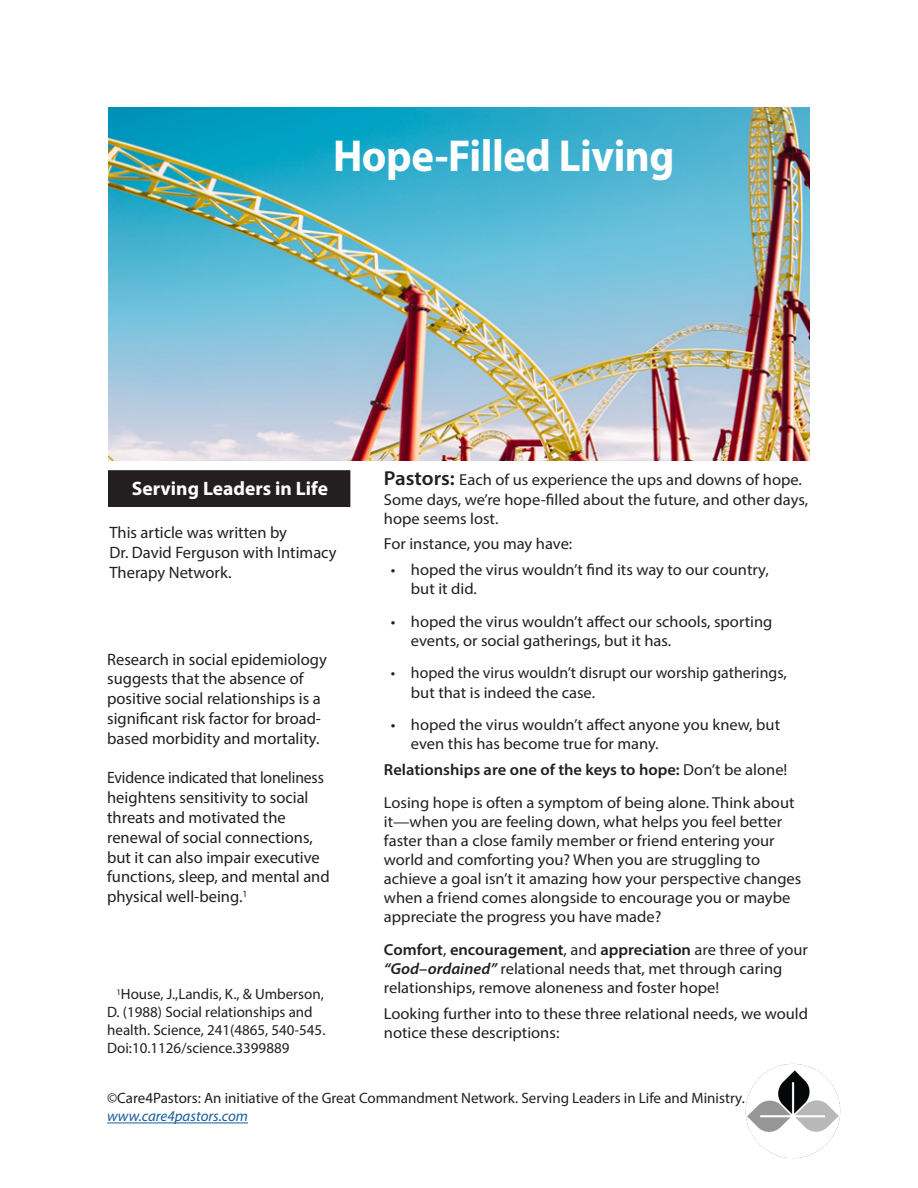
<style>
.page{position:relative;width:918px;height:1188px;background:#fff}
.page>*{position:absolute;margin:0;border:0;box-sizing:border-box;transform-origin:0 0}
.t1{font:700 45px "Myriad Pro";letter-spacing:-.01em;color:#fff;scale:.95 1}
.t2{font:700 19.5px "Myriad Pro";color:#fff}
.t3{font:16.5px/19.8px "Myriad Pro";color:#231f20}
.t4{font:16.5px/19.8px "Myriad Pro";color:#231f20;scale:.95 1}
.t5{font:15.9px/19px "Myriad Pro";color:#231f20;scale:1.04 1}
.t6{font:15.9px/19px "Myriad Pro";color:#231f20}
.t7{font:600 15.9px "Myriad Pro";color:#231f20;scale:1.04 1}
.t8{font:15px/18px "Myriad Pro";color:#231f20}
.t9{font:italic 15px "Myriad Pro";color:#175d9e}
.s1{font-weight:600;font-size:20.25px}
.s2{font-weight:400}
.s3{font-weight:600}
.s4{font-weight:600;font-style:italic}
</style>
<div class="page">
<img style="left:745px;top:1063px;width:95px;height:96px">
<hr style="left:107px;top:1123px;width:141px;height:1px;background:#175d9e">
<div style="left:109px;top:471px;width:241px;height:35px;background:#231f20"></div>
<div style="left:108px;top:470px;width:242px;height:37px;border:2px solid #231f20"></div>
<img style="left:108px;top:108px;width:702px;height:352px">
<p class="t1" style="left:333px;top:126px;width:361px">Hope-Filled Living</p>
<p class="t2" style="left:132px;top:476px;width:198px">Serving Leaders in Life</p>
<p class="t3" style="left:110px;top:523px;width:229px">This article was written by<br>Dr. David Ferguson with Intimacy<br>Therapy Network.</p>
<p class="t3" style="left:107px;top:649px;width:221px">Research in social epidemiology suggests that the absence of positive social relationships is a significant risk factor for broad&shy;based morbidity and mortality.</p>
<p class="t4" style="left:107px;top:768px;width:236px">Evidence indicated that loneliness heightens sensitivity to social threats and motivated the renewal of social connections, but it can also impair executive functions, sleep, and mental and physical well-being.<sup>1</sup></p>
<p class="t8" style="left:107px;top:985px;width:220px;text-indent:9px"><sup>1</sup>House, J.,Landis, K., &amp; Umberson, D. (1988) Social relationships and health. Science, 241(4865, 540-545.<br>Doi:10.1126/science.3399889</p>
<p class="t5" style="left:384px;top:470px;width:409px"><span class="s1">Pastors:</span> Each of us experience the ups and downs of hope.<br>Some days, we’re hope-filled about the future, and other days, hope seems lost.</p>
<p class="t5" style="left:384px;top:534px;width:183px">For instance, you may have:</p>
<p class="t5" style="left:411px;top:560px;width:346px;text-indent:-20px">• hoped the virus wouldn’t find its way to our country, but it did.</p>
<p class="t5" style="left:411px;top:612px;width:349px;text-indent:-20px">• hoped the virus wouldn’t affect our schools, sporting events, or social gatherings, but it has.</p>
<p class="t6" style="left:411px;top:663px;width:378px;text-indent:-20px">• hoped the virus wouldn’t disrupt our worship gatherings, but that is indeed the case.</p>
<p class="t5" style="left:411px;top:715px;width:357px;text-indent:-20px">• hoped the virus wouldn’t affect anyone you knew, but even this has become true for many.</p>
<p class="t7" style="left:384px;top:759px;width:389px">Relationships are one of the keys to hope: <span class="s2">Don’t be alone!</span></p>
<p class="t5" style="left:384px;top:792px;width:403px">Losing hope is often a symptom of being alone. Think about it—when you are feeling down, what helps you feel better faster than a close family member or friend entering your world and comforting you? When you are struggling to achieve a goal isn’t it amazing how your perspective changes when a friend comes alongside to encourage you or maybe appreciate the progress you have made?</p>
<p class="t5" style="left:384px;top:940px;width:409px"><span class="s3">Comfort</span>, <span class="s3">encouragement</span>, and <span class="s3">appreciation</span> are three of your <span class="s4">“God–ordained”</span> relational needs that, met through caring relationships, remove aloneness and foster hope!</p>
<p class="t5" style="left:384px;top:1004px;width:409px">Looking further into to these three relational needs, we would notice these descriptions:</p>
<p class="t8" style="left:107px;top:1089px;width:639px">©Care4Pastors: An initiative of the Great Commandment Network. Serving Leaders in Life and Ministry.</p>
<p class="t9" style="left:107px;top:1107px;width:142px">www.care4pastors.com</p>
</div>
